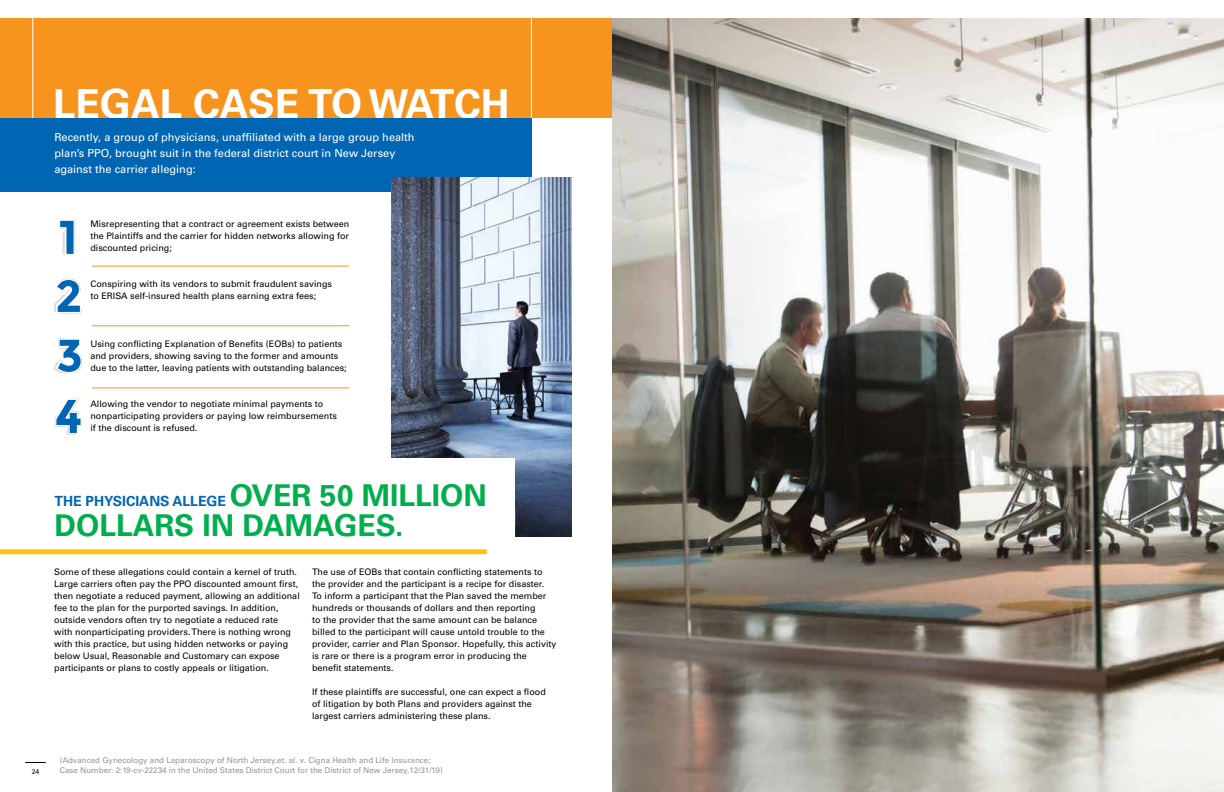
<style>
.page{position:relative;width:1224px;height:792px;background:#fff}
.page>*{position:absolute;margin:0;border:0;box-sizing:border-box;transform-origin:0 0}
.t1{font:700 40px "Univers";color:#fff}
.t2{font:700 30px "Univers";color:#00ae4d}
.t3{font:700 14px "Univers";color:#0066b3}
.t4{font:11px/16px "Univers";color:#fff}
.t5{font:9px/12px "Univers";color:#000}
.t6{font:8px/9.6px "Univers";color:#939598}
.t7{font:6.8px "Univers";color:#000}
.s1{font-size:30px;color:#00ae4d}
</style>
<div class="page">
<svg style="left:25px;top:762px;width:21px;height:1px"></svg>
<div style="left:0;top:18px;width:612px;height:100px;background:#f7941e"></div>
<div style="left:33px;top:0;width:499px;height:124px;border:1px solid #fff"></div>
<div style="left:0;top:118px;width:532px;height:74px;background:#0066b3"></div>
<img style="left:612px;top:18px;width:612px;height:774px">
<img style="left:392px;top:178px;width:179px;height:358px">
<div style="left:365px;top:458px;width:150px;height:83px;background:#fff"></div>
<div style="left:0;top:549px;width:487px;height:5px;background:#ffc20e"></div>
<svg style="left:60px;top:220px;width:15px;height:35px"></svg>
<svg style="left:54px;top:279px;width:28px;height:35px"></svg>
<svg style="left:53px;top:338px;width:29px;height:36px"></svg>
<svg style="left:55px;top:398px;width:26px;height:37px"></svg>
<hr style="left:92px;top:266px;width:257px;height:1px;background:#f7941e">
<hr style="left:92px;top:326px;width:257px;height:1px;background:#f7941e">
<hr style="left:92px;top:388px;width:257px;height:1px;background:#f7941e">
<h1 class="t1" style="left:53px;top:81px;width:458px">LEGAL CASE TO WATCH</h1>
<p class="t4" style="left:54px;top:129px;width:362px">Recently, a group of physicians, unaffiliated with a large group health plan’s PPO, brought suit in the federal district court in New Jersey against the carrier alleging:</p>
<p class="t5" style="left:90px;top:218px;width:260px;text-align:justify">Misrepresenting that a contract or agreement exists between the Plaintiffs and the carrier for hidden networks allowing for discounted pricing;</p>
<p class="t5" style="left:90px;top:278px;width:243px">Conspiring with its vendors to submit fraudulent savings to ERISA self-insured health plans earning extra fees;</p>
<p class="t5" style="left:90px;top:338px;width:258px">Using conflicting Explanation of Benefits (EOBs) to patients and providers, showing saving to the former and amounts due to the latter, leaving patients with outstanding balances;</p>
<p class="t5" style="left:90px;top:398px;width:248px">Allowing the vendor to negotiate minimal payments to nonparticipating providers or paying low reimbursements if the discount is refused.</p>
<p class="t7" style="left:32px;top:768px;width:9px">24</p>
<h3 class="t3" style="left:54px;top:493px;width:434px">THE PHYSICIANS ALLEGE <span class="s1">OVER 50 MILLION</span></h3>
<h2 class="t2" style="left:54px;top:508px;width:351px">DOLLARS IN DAMAGES.</h2>
<p class="t5" style="left:54px;top:566px;width:247px">Some of these allegations could contain a kernel of truth.<br>Large carriers often pay the PPO discounted amount first, then negotiate a reduced payment, allowing an additional fee to the plan for the purported savings. In addition, outside vendors often try to negotiate a reduced rate<br>with nonparticipating providers. There is nothing wrong with this practice, but using hidden networks or paying below Usual, Reasonable and Customary can expose participants or plans to costly appeals or litigation.</p>
<p class="t5" style="left:312px;top:566px;width:246px">The use of EOBs that contain conflicting statements to the provider and the participant is a recipe for disaster.<br>To inform a participant that the Plan saved the member hundreds or thousands of dollars and then reporting<br>to the provider that the same amount can be balance billed to the participant will cause untold trouble to the provider, carrier and Plan Sponsor. Hopefully, this activity is rare or there is a program error in producing the benefit statements.</p>
<p class="t5" style="left:312px;top:686px;width:235px">If these plaintiffs are successful, one can expect a flood of litigation by both Plans and providers against the largest carriers administering these plans.</p>
<p class="t6" style="left:60px;top:756px;width:385px">(Advanced Gynecology and Laparoscopy of North Jersey.et. al. v. Cigna Health and Life Insurance;<br>Case Number: 2:19-cv-22234 in the United States District Court for the District of New Jersey,12/31/19)</p>
</div>
